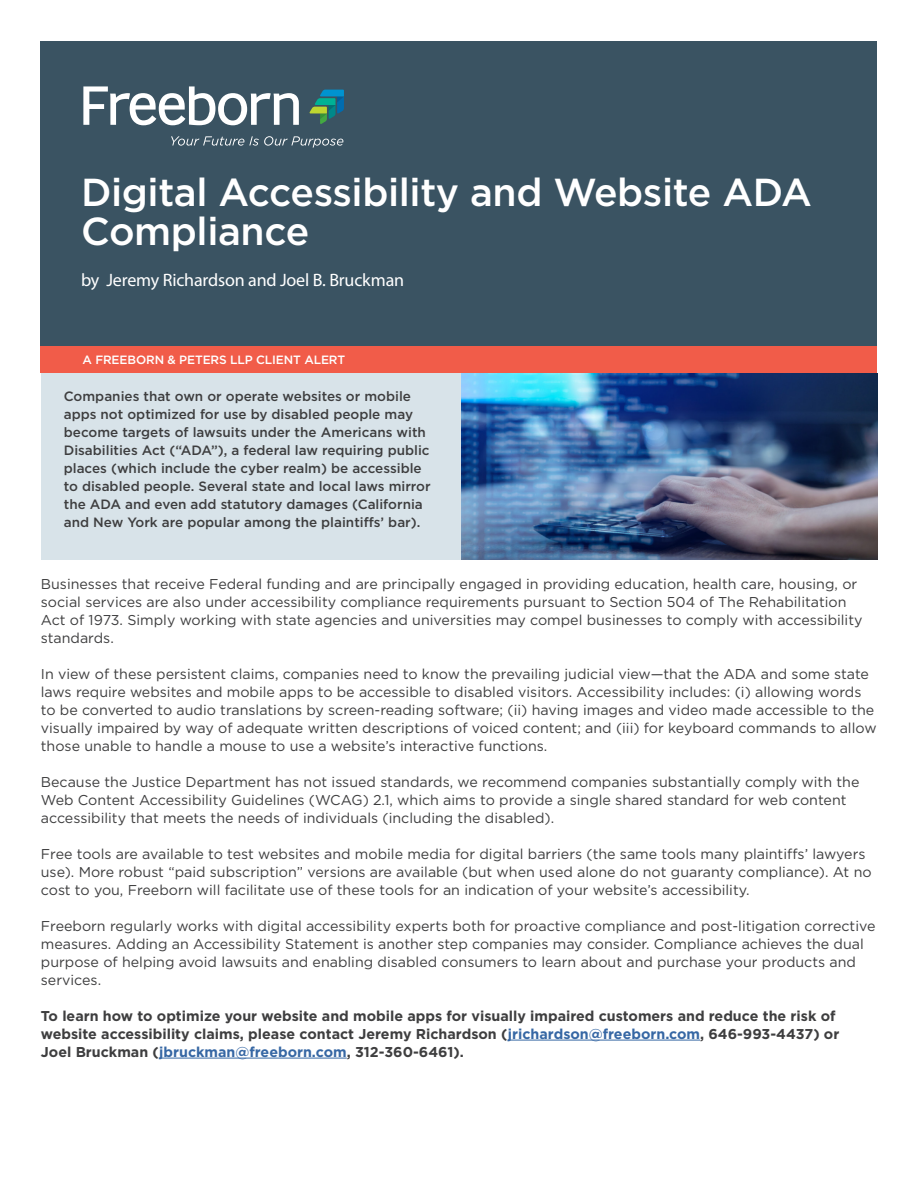
<style>
.page{position:relative;width:918px;height:1188px;background:#fff}
.page>*{position:absolute;margin:0;border:0;box-sizing:border-box;transform-origin:0 0}
.Headline_2{font:500 39px/39px "Gotham";letter-spacing:-.01em;color:#fff}
.Headline_2-2{font:18px "Myriad Pro";letter-spacing:-.01em;color:#fff}
.Body_Text{font:14.25px/18px "Gotham";color:#3e3e3f}
.Body_Text-2{font:700 14.25px/18px "Gotham";color:#3e3e3f}
.Body_Text-3{font:500 13.5px/18px "Gotham";color:#3e3e3f}
.t1{font:500 12px "Gotham";letter-spacing:-.01em;color:#fff}
.s1{color:#3667a4}
</style>
<div class="page">
<img style="left:460px;top:373px;width:417px;height:186px">
<div style="left:41px;top:41px;width:836px;height:324px;background:#3a5362"></div>
<svg style="left:83px;top:86px;width:216px;height:39px"></svg>
<svg style="left:309px;top:90px;width:35px;height:34px"></svg>
<svg style="left:171px;top:136px;width:172px;height:12px"></svg>
<hr style="left:508px;top:1040px;width:192px;height:1px;background:#3667a4">
<hr style="left:159px;top:1058px;width:188px;height:1px;background:#3667a4">
<div style="left:41px;top:372px;width:419px;height:187px;background:#d8e3e9"></div>
<div style="left:41px;top:347px;width:836px;height:26px;background:#f15c49"></div>
<p class="Headline_2" style="left:81px;top:172px;width:732px">Digital Accessibility and Website ADA<br>Compliance</p>
<p class="Headline_2-2" style="left:81px;top:269px;width:325px">by Jeremy Richardson and Joel B. Bruckman</p>
<p class="t1" style="left:82px;top:352px;width:264px">A FREEBORN &amp; PETERS LLP CLIENT ALERT</p>
<p class="Body_Text-3" style="left:64px;top:387px;width:368px">Companies that own or operate websites or mobile apps not optimized for use by disabled people may become targets of lawsuits under the Americans with Disabilities Act (“ADA”), a federal law requiring public places (which include the cyber realm) be accessible to disabled people. Several state and local laws mirror the ADA and even add statutory damages (California and New York are popular among the plaintiffs’ bar).</p>
<p class="Body_Text" style="left:41px;top:574px;width:823px">Businesses that receive Federal funding and are principally engaged in providing education, health care, housing, or social services are also under accessibility compliance requirements pursuant to Section 504 of The Rehabilitation Act of 1973. Simply working with state agencies and universities may compel businesses to comply with accessibility standards.</p>
<p class="Body_Text" style="left:41px;top:664px;width:837px">In view of these persistent claims, companies need to know the prevailing judicial view—that the ADA and some state laws require websites and mobile apps to be accessible to disabled visitors. Accessibility includes: (i) allowing words to be converted to audio translations by screen-reading software; (ii) having images and video made accessible to the visually impaired by way of adequate written descriptions of voiced content; and (iii) for keyboard commands to allow those unable to handle a mouse to use a website’s interactive functions.</p>
<p class="Body_Text" style="left:41px;top:772px;width:820px">Because the Justice Department has not issued standards, we recommend companies substantially comply with the<br>Web Content Accessibility Guidelines (WCAG) 2.1, which aims to provide a single shared standard for web content accessibility that meets the needs of individuals (including the disabled).</p>
<p class="Body_Text" style="left:41px;top:844px;width:832px">Free tools are available to test websites and mobile media for digital barriers (the same tools many plaintiffs’ lawyers use). More robust “paid subscription” versions are available (but when used alone do not guaranty compliance). At no cost to you, Freeborn will facilitate use of these tools for an indication of your website’s accessibility.</p>
<p class="Body_Text" style="left:41px;top:916px;width:836px">Freeborn regularly works with digital accessibility experts both for proactive compliance and post-litigation corrective measures. Adding an Accessibility Statement is another step companies may consider. Compliance achieves the dual purpose of helping avoid lawsuits and enabling disabled consumers to learn about and purchase your products and services.</p>
<p class="Body_Text-2" style="left:41px;top:1007px;width:800px">To learn how to optimize your website and mobile apps for visually impaired customers and reduce the risk of website accessibility claims, please contact Jeremy Richardson (<span class="s1">jrichardson@freeborn.com</span>, 646-993-4437) or</p>
<p class="Body_Text-2" style="left:41px;top:1043px;width:425px">Joel Bruckman (<span class="s1">jbruckman@freeborn.com</span>, 312-360-6461).</p>
</div>
